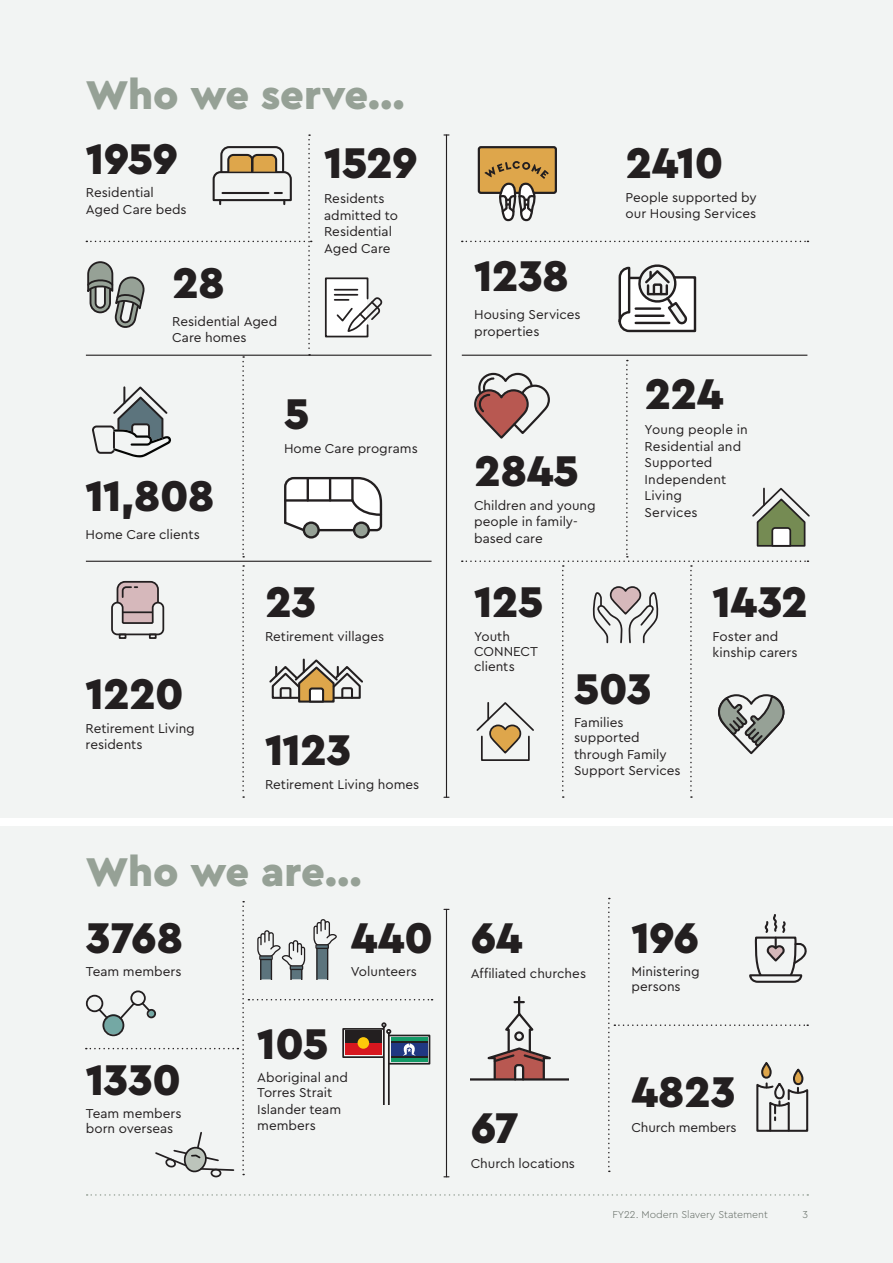
<style>
.page{position:relative;width:893px;height:1263px;background:#fff}
.page>*{position:absolute;margin:0;border:0;box-sizing:border-box;transform-origin:0 0}
.t1{font:900 45px "Cera Pro";letter-spacing:-.02em;color:#231f20}
.t2{font:900 42px "Cera Pro";letter-spacing:-.005em;color:#96a196}
.t3{font:13.5px/16.5px "Cera Pro";color:#231f20}
.t4{font:300 10.5px "Cera Pro";color:#606861}
</style>
<div class="page">
<div style="left:0;top:826px;width:893px;height:437px;background:#f2f4f3"></div>
<div style="left:0;top:0;width:893px;height:818px;background:#f2f4f3"></div>
<div style="left:210px;top:1169px;width:11px;height:8px;border:2px solid #231f20;border-radius:50%"></div>
<svg style="left:487px;top:997px;width:64px;height:81px"></svg>
<hr style="left:471px;top:1078px;width:97px;height:2px;background:#231f20">
<svg style="left:86px;top:901px;width:347px;height:274px"></svg>
<svg style="left:608px;top:898px;width:200px;height:274px"></svg>
<hr style="left:446px;top:135px;width:1px;height:662px;background:#231f20">
<hr style="left:462px;top:355px;width:345px;height:1px;background:#231f20">
<svg style="left:462px;top:241px;width:346px;height:1px"></svg>
<svg style="left:111px;top:581px;width:53px;height:55px"></svg>
<hr style="left:123px;top:611px;width:30px;height:2px;background:#231f20">
<div style="left:119px;top:633px;width:7px;height:6px;border:2px solid #231f20"></div>
<div style="left:149px;top:633px;width:8px;height:6px;border:2px solid #231f20"></div>
<svg style="left:242px;top:565px;width:2px;height:233px"></svg>
<hr style="left:86px;top:561px;width:346px;height:1px;background:#231f20">
<hr style="left:86px;top:355px;width:346px;height:1px;background:#231f20">
<svg style="left:269px;top:658px;width:94px;height:45px"></svg>
<svg style="left:462px;top:360px;width:348px;height:438px"></svg>
<div style="left:479px;top:148px;width:76px;height:44px;background:#dea64b"></div>
<div style="left:478px;top:146px;width:79px;height:48px;border:2px solid #231f20;border-radius:2px"></div>
<svg style="left:484px;top:146px;width:65px;height:75px"></svg>
<svg style="left:619px;top:264px;width:77px;height:68px"></svg>
<svg style="left:86px;top:134px;width:297px;height:423px"></svg>
<hr style="left:446px;top:909px;width:1px;height:268px;background:#231f20">
<svg style="left:87px;top:1194px;width:721px;height:2px"></svg>
<h2 class="t2" style="left:86px;top:67px;width:320px">Who we serve...</h2>
<h1 class="t1" style="left:86px;top:129px;width:94px">1959</h1>
<p class="t3" style="left:86px;top:184px;width:102px">Residential<br>Aged Care beds</p>
<h1 class="t1" style="left:172px;top:253px;width:54px">28</h1>
<p class="t3" style="left:172px;top:312px;width:107px">Residential Aged<br>Care homes</p>
<h1 class="t1" style="left:324px;top:133px;width:95px">1529</h1>
<p class="t3" style="left:324px;top:190px;width:75px">Residents admitted to<br>Residential<br>Aged Care</p>
<h1 class="t1" style="left:86px;top:466px;width:131px">11,808</h1>
<p class="t3" style="left:86px;top:525px;width:116px">Home Care clients</p>
<h1 class="t1" style="left:284px;top:384px;width:27px">5</h1>
<p class="t3" style="left:284px;top:439px;width:135px">Home Care programs</p>
<h1 class="t1" style="left:86px;top:664px;width:100px">1220</h1>
<p class="t3" style="left:86px;top:719px;width:111px">Retirement Living residents</p>
<h1 class="t1" style="left:265px;top:572px;width:53px">23</h1>
<p class="t3" style="left:265px;top:627px;width:121px">Retirement villages</p>
<h1 class="t1" style="left:265px;top:720px;width:88px">1123</h1>
<p class="t3" style="left:265px;top:775px;width:156px">Retirement Living homes</p>
<h2 class="t2" style="left:86px;top:844px;width:277px">Who we are...</h2>
<h1 class="t1" style="left:86px;top:908px;width:99px">3768</h1>
<p class="t3" style="left:86px;top:963px;width:97px">Team members</p>
<h1 class="t1" style="left:86px;top:1050px;width:97px">1330</h1>
<p class="t3" style="left:86px;top:1106px;width:97px;line-height:15px">Team members born overseas</p>
<h1 class="t1" style="left:351px;top:908px;width:84px">440</h1>
<p class="t3" style="left:351px;top:963px;width:68px">Volunteers</p>
<h1 class="t1" style="left:257px;top:1014px;width:73px">105</h1>
<p class="t3" style="left:257px;top:1069px;width:92px;line-height:15px">Aboriginal and<br>Torres Strait</p>
<p class="t3" style="left:257px;top:1100px;width:85px">Islander team members</p>
<h1 class="t1" style="left:474px;top:246px;width:96px">1238</h1>
<p class="t3" style="left:474px;top:306px;width:108px">Housing Services properties</p>
<h1 class="t1" style="left:474px;top:441px;width:106px">2845</h1>
<p class="t3" style="left:474px;top:496px;width:123px">Children and young people in family&shy;based care</p>
<h1 class="t1" style="left:474px;top:572px;width:71px">125</h1>
<p class="t3" style="left:474px;top:628px;width:65px;line-height:15px">Youth<br>CONNECT clients</p>
<h1 class="t1" style="left:626px;top:133px;width:100px">2410</h1>
<p class="t3" style="left:626px;top:188px;width:133px">People supported by our Housing Services</p>
<h1 class="t1" style="left:645px;top:364px;width:81px">224</h1>
<p class="t3" style="left:645px;top:421px;width:105px">Young people in<br>Residential and<br>Supported<br>Independent<br>Living<br>Services</p>
<h1 class="t1" style="left:713px;top:572px;width:97px">1432</h1>
<p class="t3" style="left:713px;top:627px;width:87px">Foster and kinship carers</p>
<h1 class="t1" style="left:574px;top:659px;width:79px">503</h1>
<p class="t3" style="left:574px;top:714px;width:67px;line-height:15px">Families supported</p>
<p class="t3" style="left:574px;top:745px;width:108px">through Family<br>Support Services</p>
<h1 class="t1" style="left:471px;top:908px;width:54px">64</h1>
<p class="t3" style="left:471px;top:964px;width:117px">Affiliated churches</p>
<h1 class="t1" style="left:631px;top:908px;width:69px">196</h1>
<p class="t3" style="left:631px;top:963px;width:70px;line-height:15px">Ministering persons</p>
<h1 class="t1" style="left:471px;top:1098px;width:50px">67</h1>
<p class="t3" style="left:471px;top:1154px;width:106px">Church locations</p>
<h1 class="t1" style="left:631px;top:1062px;width:106px">4823</h1>
<p class="t3" style="left:631px;top:1119px;width:107px">Church members</p>
<p class="t4" style="left:612px;top:1208px;width:157px">FY22. Modern Slavery Statement</p>
<p class="t4" style="left:802px;top:1208px;width:7px">3</p>
</div>
